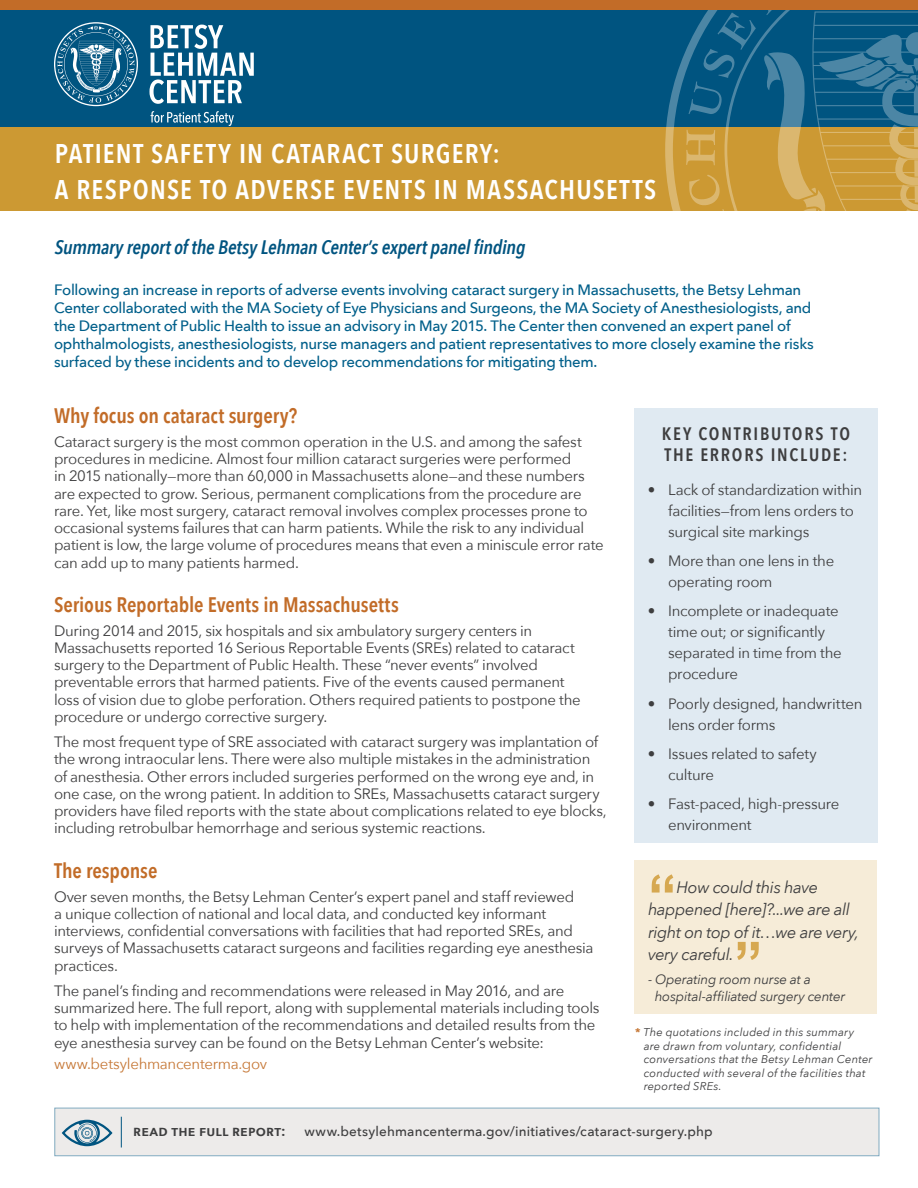
<style>
.page{position:relative;width:918px;height:1188px;background:#fff}
.page>*{position:absolute;margin:0;border:0;box-sizing:border-box;transform-origin:0 0}
.t1{font:600 27px/36px "Avenir Next Condensed";letter-spacing:.045em;color:#fff}
.Risk{font:600 21px "Avenir Next Condensed";letter-spacing:-.005em;color:#c26c28}
.t2{font:italic 600 19.5px "Avenir Next Condensed";letter-spacing:-.015em;color:#005480}
.Key_Contributors{font:600 18px/21px "Avenir Next Condensed";letter-spacing:.1em;color:#3e3e3f}
.quotes{font:italic 16.5px/22.5px "Avenir Next";letter-spacing:-.025em;color:#3e3e3f}
.Basic_bulleted{font:15px/17.2px "Avenir Next";letter-spacing:-.02em;color:#3e3e3f}
.t3{font:500 15px/18px "Avenir Next";letter-spacing:-.02em;color:#005f8a}
.t4{font:15px "Avenir Next";letter-spacing:-.02em;color:#c67837}
.Master_Page_No{font:500 13.5px "Avenir Next";letter-spacing:.015em;color:#3e3e3f}
.quote_source{font:italic 13.5px/16.2px "Avenir Next";letter-spacing:-.015em;color:#3e3e3f}
.Master_Page_No-2{font:italic 11.25px/13.5px "Avenir Next";letter-spacing:.015em;color:#3e3e3f}
.s1{font-weight:700;font-style:normal;color:#c67837}
.s2{font-weight:600;font-size:15px}
</style>
<div class="page">
<div style="left:54px;top:1108px;width:825px;height:48px;background:#edebea"></div>
<div style="left:634px;top:408px;width:243px;height:435px;background:#e0eaf2"></div>
<div style="left:634px;top:861px;width:244px;height:153px;background:#f6ecd8"></div>
<svg style="left:652px;top:874px;width:21px;height:19px"></svg>
<svg style="left:737px;top:942px;width:22px;height:18px"></svg>
<div style="left:0;top:0;width:918px;height:129px;background:#005480"></div>
<svg style="left:149px;top:25px;width:105px;height:79px"></svg>
<svg style="left:151px;top:111px;width:83px;height:15px"></svg>
<svg style="left:54px;top:22px;width:84px;height:84px"></svg>
<div style="left:0;top:127px;width:918px;height:84px;background:#c93"></div>
<svg style="left:665px;top:50px;width:21px;height:161px"></svg>
<svg style="left:686px;top:10px;width:232px;height:201px"></svg>
<div style="left:0;top:0;width:918px;height:10px;background:#c26c28"></div>
<svg style="left:62px;top:1120px;width:50px;height:26px"></svg>
<hr style="left:121px;top:1117px;width:1px;height:31px;background:#005480">
<h2 class="t1" style="left:55px;top:135px;width:603px">PATIENT SAFETY IN CATARACT SURGERY:<br>A RESPONSE TO ADVERSE EVENTS IN MASSACHUSETTS</h2>
<h2 class="t2" style="left:55px;top:235px;width:472px">Summary report of the Betsy Lehman Center’s expert panel finding</h2>
<p class="t3" style="left:54px;top:280px;width:761px">Following an increase in reports of adverse events involving cataract surgery in Massachusetts, the Betsy Lehman Center collaborated with the MA Society of Eye Physicians and Surgeons, the MA Society of Anesthesiologists, and the Department of Public Health to issue an advisory in May 2015. The Center then convened an expert panel of ophthalmologists, anesthesiologists, nurse managers and patient representatives to more closely examine the risks surfaced by these incidents and to develop recommendations for mitigating them.</p>
<p class="Risk" style="left:54px;top:397px;width:245px">Why focus on cataract surgery?</p>
<p class="Basic_bulleted" style="left:54px;top:432px;width:551px">Cataract surgery is the most common operation in the U.S. and among the safest procedures in medicine. Almost four million cataract surgeries were performed<br>in 2015 nationally—more than 60,000 in Massachusetts alone—and these numbers are expected to grow. Serious, permanent complications from the procedure are rare. Yet, like most surgery, cataract removal involves complex processes prone to occasional systems failures that can harm patients. While the risk to any individual patient is low, the large volume of procedures means that even a miniscule error rate can add up to many patients harmed.</p>
<p class="Risk" style="left:54px;top:586px;width:346px">Serious Reportable Events in Massachusetts</p>
<p class="Basic_bulleted" style="left:54px;top:621px;width:528px">During 2014 and 2015, six hospitals and six ambulatory surgery centers in Massachusetts reported 16 Serious Reportable Events (SREs) related to cataract surgery to the Department of Public Health. These “never events” involved preventable errors that harmed patients. Five of the events caused permanent loss of vision due to globe perforation. Others required patients to postpone the procedure or undergo corrective surgery.</p>
<p class="Basic_bulleted" style="left:54px;top:733px;width:554px">The most frequent type of SRE associated with cataract surgery was implantation of the wrong intraocular lens. There were also multiple mistakes in the administration of anesthesia. Other errors included surgeries performed on the wrong eye and, in one case, on the wrong patient. In addition to SREs, Massachusetts cataract surgery providers have filed reports with the state about complications related to eye blocks, including retrobulbar hemorrhage and serious systemic reactions.</p>
<p class="Risk" style="left:54px;top:852px;width:105px">The response</p>
<p class="Basic_bulleted" style="left:54px;top:887px;width:541px">Over seven months, the Betsy Lehman Center’s expert panel and staff reviewed<br>a unique collection of national and local data, and conducted key informant interviews, confidential conversations with facilities that had reported SREs, and surveys of Massachusetts cataract surgeons and facilities regarding eye anesthesia practices.</p>
<p class="Basic_bulleted" style="left:54px;top:981px;width:547px">The panel’s finding and recommendations were released in May 2016, and are summarized here. The full report, along with supplemental materials including tools to help with implementation of the recommendations and detailed results from the eye anesthesia survey can be found on the Betsy Lehman Center’s website:</p>
<p class="t4" style="left:54px;top:1051px;width:215px">www.betsylehmancenterma.gov</p>
<p class="Key_Contributors" style="left:662px;top:422px;width:190px">KEY CONTRIBUTORS TO<br>THE ERRORS INCLUDE:</p>
<p class="Basic_bulleted" style="left:668px;top:479px;width:196px;line-height:21px;text-indent:-20px">• Lack of standardization within facilities—from lens orders to surgical site markings</p>
<p class="Basic_bulleted" style="left:668px;top:550px;width:168px;line-height:21px;text-indent:-20px">• More than one lens in the operating room</p>
<p class="Basic_bulleted" style="left:668px;top:600px;width:175px;line-height:21px;text-indent:-20px">• Incomplete or inadequate time out; or significantly separated in time from the procedure</p>
<p class="Basic_bulleted" style="left:668px;top:692px;width:196px;line-height:21px;text-indent:-20px">• Poorly designed, handwritten lens order forms</p>
<p class="Basic_bulleted" style="left:668px;top:742px;width:150px;line-height:21px;text-indent:-20px">• Issues related to safety culture</p>
<p class="Basic_bulleted" style="left:668px;top:792px;width:173px;line-height:21px;text-indent:-20px">• Fast-paced, high-pressure environment</p>
<p class="quotes" style="left:648px;top:875px;width:213px;text-indent:29px">How could this have happened [here]?...we are all right on top of it…we are very, very careful.</p>
<p class="quote_source" style="left:655px;top:971px;width:192px;text-indent:-7px">- Operating room nurse at a hospital-affiliated surgery center</p>
<p class="Master_Page_No-2" style="left:644px;top:1025px;width:230px;text-indent:-9px"><span class="s1">*</span> The quotations included in this summary are drawn from voluntary, confidential conversations that the Betsy Lehman Center conducted with several of the facilities that reported SREs.</p>
<p class="Master_Page_No" style="left:133px;top:1120px;width:581px"><span class="s2">read the full report:</span> www.betsylehmancenterma.gov/initiatives/cataract-surgery.php</p>
</div>
